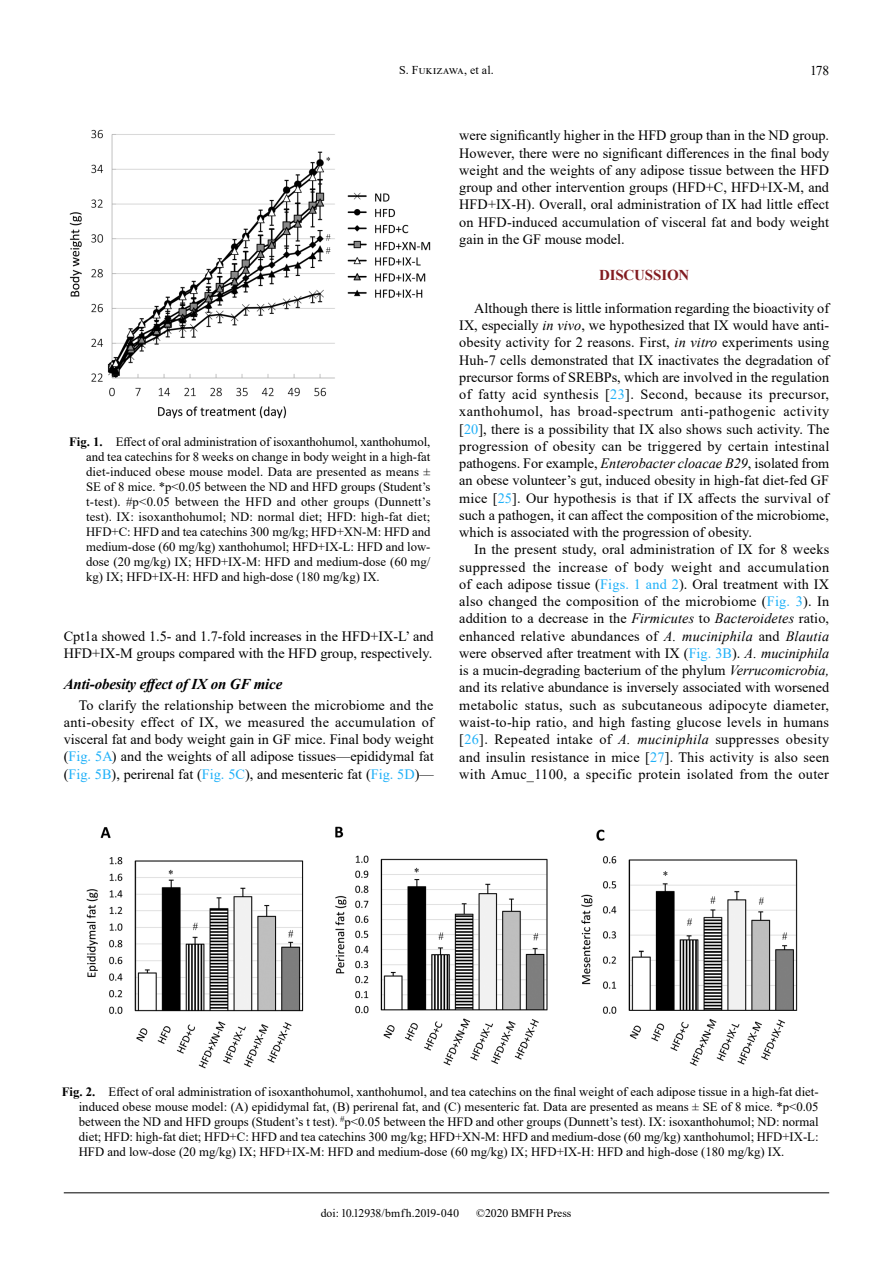
<style>
.page{position:relative;width:893px;height:1263px;background:#fff}
.page>*{position:absolute;margin:0;border:0;box-sizing:border-box;transform-origin:0 0}
.t1{font:italic 700 15px "Times New Roman";letter-spacing:-.01em;color:#000}
.t2{font:700 15px "Times New Roman";letter-spacing:-.01em;color:#821c21}
.t3{font:14.25px/17.2px "Times New Roman";color:#000;text-align:justify}
.t4{font:13.5px "Times New Roman";color:#000}
.t5{font:12.75px/15px "Times New Roman";color:#000;text-align:justify}
.t6{font:12px "Times New Roman";letter-spacing:.015em;color:#000}
.t7{font:11.7px "Times New Roman";letter-spacing:-.005em;color:#000}
.s1{font-weight:700}
.s2{color:#1eb0f8}
.s3{font-style:italic}
</style>
<div class="page">
<hr style="left:64px;top:1192px;width:765px;height:1px;background:#000">
<img style="left:69px;top:130px;width:362px;height:288px">
<img style="left:86px;top:826px;width:712px;height:242px">
<p class="t6" style="left:399px;top:61px;width:96px">S. Fukizawa, et al.</p>
<p class="t4" style="left:810px;top:61px;width:21px">178</p>
<p class="t5" style="left:86px;top:433px;width:346px;text-indent:-17px"><span class="s1">Fig. 1.</span> Effect of oral administration of isoxanthohumol, xanthohumol, and tea catechins for 8 weeks on change in body weight in a high-fat diet-induced obese mouse model. Data are presented as means ± SE of 8 mice. *p&lt;0.05 between the ND and HFD groups (Student’s t-test). #p&lt;0.05 between the HFD and other groups (Dunnett’s test). IX: isoxanthohumol; ND: normal diet; HFD: high-fat diet; HFD+C: HFD and tea catechins 300 mg/kg; HFD+XN-M: HFD and medium-dose (60 mg/kg) xanthohumol; HFD+IX-L: HFD and low&shy;dose (20 mg/kg) IX; HFD+IX-M: HFD and medium-dose (60 mg/ kg) IX; HFD+IX-H: HFD and high-dose (180 mg/kg) IX.</p>
<p class="t3" style="left:64px;top:627px;width:371px">Cpt1a showed 1.5- and 1.7-fold increases in the HFD+IX-L’ and<br>HFD+IX-M groups compared with the HFD group, respectively.</p>
<p class="t1" style="left:64px;top:674px;width:220px">Anti-obesity effect of IX on GF mice</p>
<p class="t3" style="left:64px;top:696px;width:372px;text-indent:15px">To clarify the relationship between the microbiome and the anti-obesity effect of IX, we measured the accumulation of visceral fat and body weight gain in GF mice. Final body weight (<span class="s2">Fig. 5A</span>) and the weights of all adipose tissues—epididymal fat (<span class="s2">Fig. 5B</span>), perirenal fat (<span class="s2">Fig. 5C</span>), and mesenteric fat (<span class="s2">Fig. 5D</span>)—</p>
<p class="t3" style="left:459px;top:126px;width:371px">were significantly higher in the HFD group than in the ND group.<br>However, there were no significant differences in the final body weight and the weights of any adipose tissue between the HFD group and other intervention groups (HFD+C, HFD+IX-M, and HFD+IX-H). Overall, oral administration of IX had little effect on HFD-induced accumulation of visceral fat and body weight gain in the GF mouse model.</p>
<p class="t2" style="left:599px;top:264px;width:92px">DISCUSSION</p>
<p class="t3" style="left:459px;top:299px;width:372px;text-indent:15px">Although there is little information regarding the bioactivity of IX, especially <span class="s3">in vivo</span>, we hypothesized that IX would have anti&shy;obesity activity for 2 reasons. First, <span class="s3">in vitro</span> experiments using Huh-7 cells demonstrated that IX inactivates the degradation of precursor forms of SREBPs, which are involved in the regulation of fatty acid synthesis [<span class="s2">23</span>]. Second, because its precursor, xanthohumol, has broad-spectrum anti-pathogenic activity [<span class="s2">20</span>], there is a possibility that IX also shows such activity. The progression of obesity can be triggered by certain intestinal pathogens. For example, <span class="s3">Enterobacter cloacae B29</span>, isolated from an obese volunteer’s gut, induced obesity in high-fat diet-fed GF mice [<span class="s2">25</span>]. Our hypothesis is that if IX affects the survival of such a pathogen, it can affect the composition of the microbiome, which is associated with the progression of obesity.</p>
<p class="t3" style="left:459px;top:540px;width:372px;text-indent:15px">In the present study, oral administration of IX for 8 weeks suppressed the increase of body weight and accumulation of each adipose tissue (<span class="s2">Figs. 1 and 2</span>). Oral treatment with IX also changed the composition of the microbiome (<span class="s2">Fig. 3</span>). In addition to a decrease in the <span class="s3">Firmicutes</span> to <span class="s3">Bacteroidetes</span> ratio, enhanced relative abundances of <span class="s3">A. muciniphila</span> and <span class="s3">Blautia </span>were observed after treatment with IX (<span class="s2">Fig. 3B</span>). <span class="s3">A. muciniphila </span>is a mucin-degrading bacterium of the phylum <span class="s3">Verrucomicrobia, </span>and its relative abundance is inversely associated with worsened metabolic status, such as subcutaneous adipocyte diameter, waist-to-hip ratio, and high fasting glucose levels in humans [<span class="s2">26</span>]. Repeated intake of <span class="s3">A. muciniphila</span> suppresses obesity and insulin resistance in mice [<span class="s2">27</span>]. This activity is also seen with Amuc_1100, a specific protein isolated from the outer</p>
<p class="t5" style="left:79px;top:1084px;width:741px;text-indent:-17px"><span class="s1">Fig. 2.</span> Effect of oral administration of isoxanthohumol, xanthohumol, and tea catechins on the final weight of each adipose tissue in a high-fat diet&shy;induced obese mouse model: (A) epididymal fat, (B) perirenal fat, and (C) mesenteric fat. Data are presented as means ± SE of 8 mice. *p&lt;0.05 between the ND and HFD groups (Student’s t test). <sup>#</sup>p&lt;0.05 between the HFD and other groups (Dunnett’s test). IX: isoxanthohumol; ND: normal diet; HFD: high-fat diet; HFD+C: HFD and tea catechins 300 mg/kg; HFD+XN-M: HFD and medium-dose (60 mg/kg) xanthohumol; HFD+IX-L:<br>HFD and low-dose (20 mg/kg) IX; HFD+IX-M: HFD and medium-dose (60 mg/kg) IX; HFD+IX-H: HFD and high-dose (180 mg/kg) IX.</p>
<p class="t7" style="left:321px;top:1205px;width:140px">doi: 10.12938/bmfh.2019-040</p>
<p class="t7" style="left:476px;top:1205px;width:97px">©2020 BMFH Press</p>
</div>
